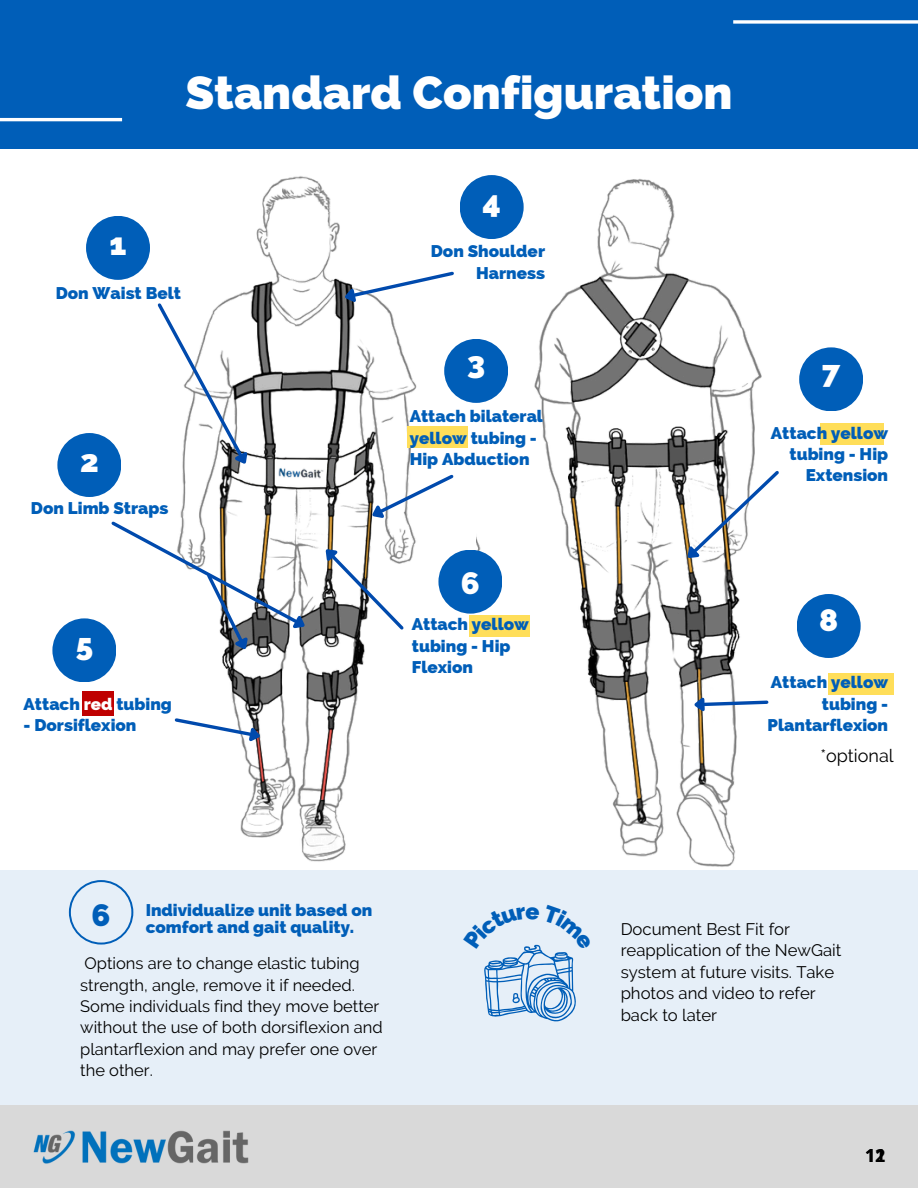
<style>
.page{position:relative;width:918px;height:1188px;background:#fff}
.page>*{position:absolute;margin:0;border:0;box-sizing:border-box;transform-origin:0 0}
.t1{font:800 46.8px "Raleway";color:#fff}
.t2{font:800 31.2px "Raleway";color:#fff}
.t3{font:800 31.2px "Raleway";color:#005eb8}
.t4{font:18px "Raleway";color:#000}
.t5{font:700 18px "Open Sans";color:#000}
.t6{font:800 16.95px/21.3px "Raleway";color:#005eb8}
.t7{font:16.65px/21.5px "Raleway";color:#000}
.t8{font:16.5px/21.3px "Raleway";color:#000}
.s1{color:#fff}
</style>
<div class="page">
<div style="left:0;top:870px;width:918px;height:249px;background:#e6eff8"></div>
<img style="left:146px;top:148px;width:317px;height:714px">
<img style="left:476px;top:175px;width:333px;height:692px">
<div style="left:469px;top:615px;width:61px;height:22px;background:#ffde59"></div>
<svg style="left:678px;top:468px;width:104px;height:101px"></svg>
<svg style="left:690px;top:695px;width:80px;height:22px"></svg>
<div style="left:0;top:1105px;width:918px;height:83px;background:#d9d9d9"></div>
<img style="left:33px;top:1130px;width:216px;height:34px">
<div style="left:0;top:0;width:918px;height:148px;background:#005eb8"></div>
<svg style="left:733px;top:20px;width:185px;height:4px"></svg>
<hr style="left:0;top:118px;width:122px;height:3px;background:#fff">
<div style="left:797px;top:594px;width:64px;height:64px;background:#005eb8;border-radius:50%"></div>
<div style="left:408px;top:426px;width:60px;height:22px;background:#ffde59"></div>
<svg style="left:172px;top:716px;width:94px;height:30px"></svg>
<svg style="left:69px;top:880px;width:64px;height:64px"></svg>
<div style="left:83px;top:691px;width:31px;height:24px;background:#bf0101"></div>
<div style="left:820px;top:423px;width:64px;height:22px;background:#ffde59"></div>
<div style="left:829px;top:673px;width:65px;height:22px;background:#ffde59"></div>
<div style="left:86px;top:216px;width:64px;height:64px;background:#005eb8;border-radius:50%"></div>
<div style="left:57px;top:433px;width:64px;height:64px;background:#005eb8;border-radius:50%"></div>
<div style="left:444px;top:339px;width:64px;height:64px;background:#005eb8;border-radius:50%"></div>
<div style="left:460px;top:175px;width:64px;height:64px;background:#005eb8;border-radius:50%"></div>
<div style="left:52px;top:618px;width:64px;height:64px;background:#005eb8;border-radius:50%"></div>
<div style="left:438px;top:550px;width:64px;height:64px;background:#005eb8;border-radius:50%"></div>
<div style="left:799px;top:347px;width:64px;height:64px;background:#005eb8;border-radius:50%"></div>
<svg style="left:109px;top:269px;width:347px;height:388px"></svg>
<svg style="left:484px;top:944px;width:92px;height:78px"></svg>
<h1 class="t1" style="left:185px;top:65px;width:549px">Standard Configuration</h1>
<p class="t2" style="left:109px;top:226px;width:19px">1</p>
<p class="t6" style="left:56px;top:282px;width:127px">Don Waist Belt</p>
<h2 class="t2" style="left:80px;top:442px;width:20px">2</h2>
<p class="t6" style="left:31px;top:497px;width:139px">Don Limb Straps</p>
<h2 class="t2" style="left:76px;top:627px;width:19px">5</h2>
<p class="t6" style="left:24px;top:693px;width:150px">Attach <span class="s1">red</span> tubing</p>
<p class="t6" style="left:24px;top:715px;width:114px">- Dorsiflexion</p>
<h2 class="t2" style="left:483px;top:184px;width:20px">4</h2>
<p class="t6" style="left:431px;top:241px;width:116px;text-align:right">Don Shoulder<br>Harness</p>
<h2 class="t2" style="left:467px;top:345px;width:20px">3</h2>
<p class="t6" style="left:410px;top:406px;width:135px">Attach bilateral yellow tubing -<br>Hip Abduction</p>
<h2 class="t2" style="left:461px;top:565px;width:20px">6</h2>
<p class="t6" style="left:412px;top:614px;width:119px">Attach yellow tubing - Hip<br>Flexion</p>
<h2 class="t3" style="left:92px;top:896px;width:20px">6</h2>
<p class="t6" style="left:146px;top:902px;width:228px;line-height:16.8px">Individualize unit based on comfort and gait quality.</p>
<p class="t8" style="left:80px;top:953px;width:304px">Options are to change elastic tubing strength, angle, remove it if needed.<br>Some individuals find they move better without the use of both dorsiflexion and plantarflexion and may prefer one over the other.</p>
<h2 class="t2" style="left:822px;top:353px;width:20px">7</h2>
<p class="t6" style="left:771px;top:422px;width:119px;text-align:right">Attach yellow tubing - Hip<br>Extension</p>
<h2 class="t2" style="left:819px;top:602px;width:21px">8</h2>
<p class="t6" style="left:768px;top:672px;width:122px;text-align:right">Attach yellow tubing -<br>Plantarflexion</p>
<p class="t4" style="left:820px;top:745px;width:75px">*optional</p>
<p class="t7" style="left:621px;top:918px;width:222px">Document Best Fit for reapplication of the NewGait system at future visits. Take photos and video to refer back to later</p>
<p class="t5" style="left:865px;top:1143px;width:22px">12</p>
<p class="t5" style="left:875px;top:1143px;width:12px">1</p>
</div>
